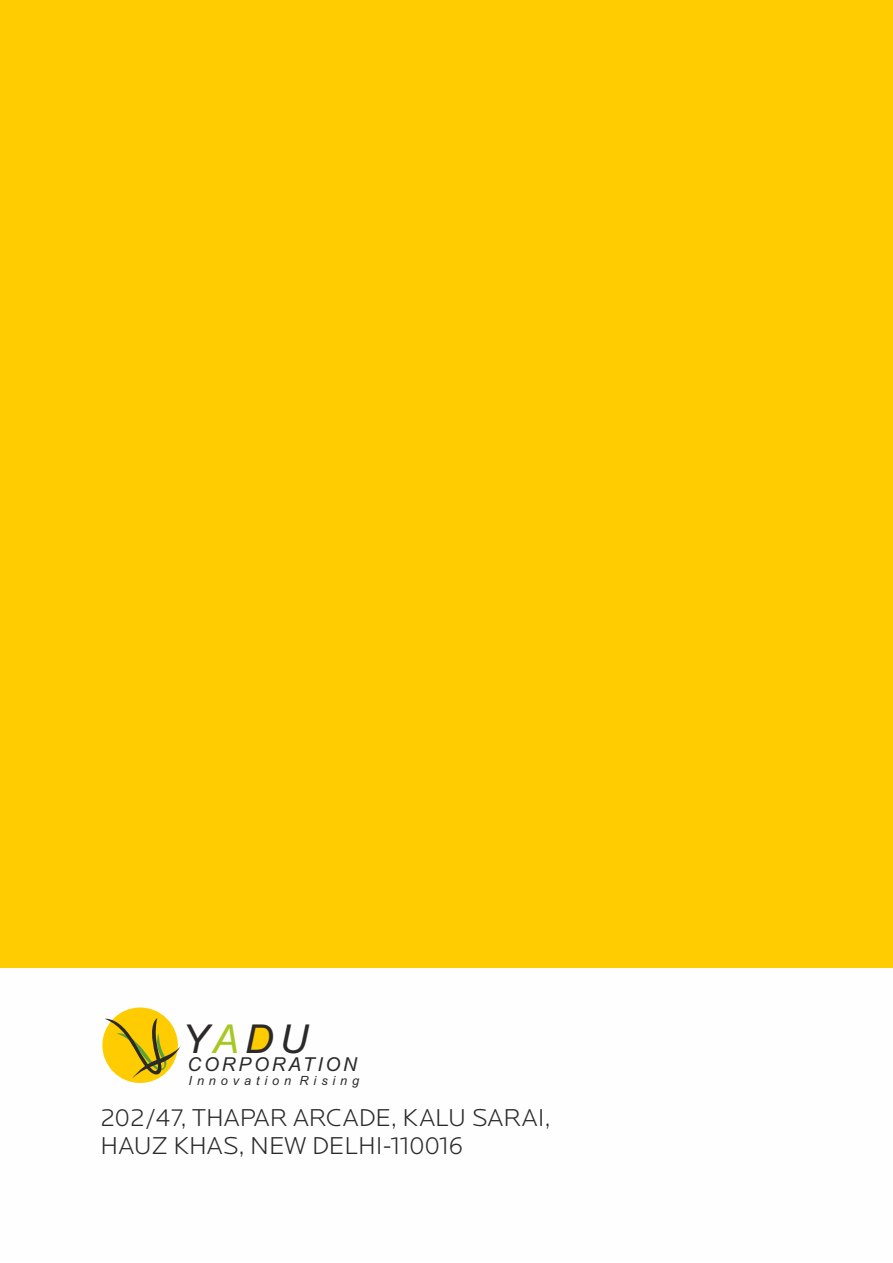
<style>
.page{position:relative;width:893px;height:1263px;background:#fff}
.page>*{position:absolute;margin:0;border:0;box-sizing:border-box;transform-origin:0 0}
.t1{font:italic 39.75px "Arial";color:#2b2a29}
.t2{font:300 25.35px/28px "Locator";color:#2b2a29}
.t3{font:italic 19.2px "Arial";letter-spacing:.15em;color:#2b2a29}
.t4{font:italic 12.6px "Arial";letter-spacing:.385em;color:#2b2a29}
.s1{color:#a7c724}
</style>
<div class="page">
<svg style="left:249px;top:1026px;width:22px;height:24px"></svg>
<div style="left:102px;top:1007px;width:76px;height:76px;background:#fecc00;border-radius:50%"></div>
<svg style="left:105px;top:1018px;width:76px;height:60px"></svg>
<div style="left:0;top:0;width:893px;height:968px;background:#fecc00"></div>
<h1 class="t1" style="left:182px;top:1023px;width:128px">Y<span class="s1">A</span>DU</h1>
<p class="t3" style="left:188px;top:1057px;width:171px">CORPORATION</p>
<p class="t4" style="left:189px;top:1076px;width:172px">Innovation Rising</p>
<p class="t2" style="left:101px;top:1105px;width:451px">202/47, THAPAR ARCADE, KALU SARAI,<br>HAUZ KHAS, NEW DELHI-110016</p>
</div>
